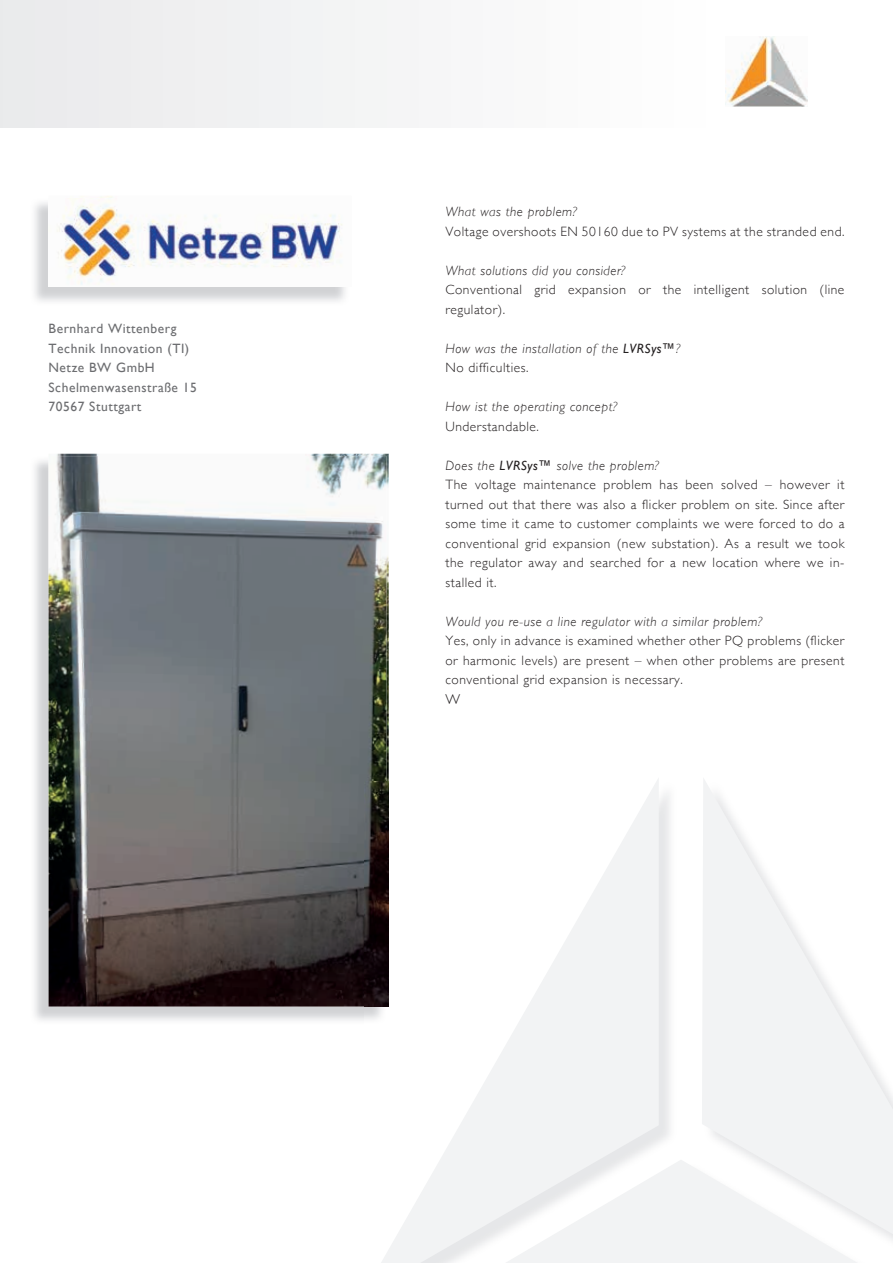
<style>
.page{position:relative;width:893px;height:1263px;background:#fff}
.page>*{position:absolute;margin:0;border:0;box-sizing:border-box;transform-origin:0 0}
.t1{font:300 14.25px "Gill Sans";color:#231f20}
.t2{font:300 13.5px/19.5px "Gill Sans";letter-spacing:.04em;color:#231f20}
.t3{font:italic 300 13.5px/19.5px "Gill Sans";letter-spacing:.04em;color:#231f20}
.t4{font:13.5px/19.5px "Gill Sans";letter-spacing:.04em;color:#6c6d70}
.s1{font-weight:400}
.s2{font-style:normal}
.s3{font-style:italic}
.s4{font-weight:400;font-style:italic}
</style>
<div class="page">
<div style="left:0;top:0;width:725px;height:128px;background:#f4f5f5"></div>
<svg style="left:381px;top:779px;width:512px;height:484px;fill:#f2f3f4"></svg>
<img style="left:726px;top:36px;width:82px;height:70px">
<img style="left:49px;top:198px;width:295px;height:88px">
<img style="left:34px;top:460px;width:331px;height:561px">
<img style="left:365px;top:1006px;width:21px;height:19px">
<img style="left:386px;top:781px;width:3px;height:225px">
<img style="left:49px;top:456px;width:337px;height:550px">
<p class="t4" style="left:49px;top:319px;width:150px">Bernhard Wittenberg<br>Technik Innovation (TI)<br>Netze BW GmbH<br>Schelmenwasenstraße 15<br>70567 Stuttgart</p>
<p class="t3" style="left:445px;top:202px;width:133px">What was the problem?</p>
<p class="t2" style="left:445px;top:221px;width:401px">Voltage overshoots EN 50160 due to PV systems at the stranded end.</p>
<p class="t3" style="left:445px;top:260px;width:181px">What solutions did you consider?</p>
<p class="t2" style="left:445px;top:279px;width:400px">Conventional grid expansion or the intelligent solution (line regulator).</p>
<p class="t3" style="left:445px;top:338px;width:236px">How was the installation of the <span class="s1">LVRSys™</span>?<br><span class="s2">No difficulties.</span></p>
<p class="t3" style="left:445px;top:397px;width:173px">How ist the operating concept?</p>
<p class="t2" style="left:445px;top:416px;width:95px">Understandable.</p>
<p class="t2" style="left:445px;top:455px;width:401px"><span class="s3">Does the</span> <span class="s4">LVRSys™</span> <span class="s3">solve the problem?<br></span>The voltage maintenance problem has been solved – however it turned out that there was also a flicker problem on site. Since after some time it came to customer complaints we were forced to do a conventional grid expansion (new substation). As a result we took the regulator away and searched for a new location where we in&shy;stalled it.</p>
<p class="t3" style="left:445px;top:611px;width:318px">Would you re-use a line regulator with a similar problem?</p>
<p class="t2" style="left:445px;top:630px;width:400px;text-align:justify">Yes, only in advance is examined whether other PQ problems (flicker or harmonic levels) are present – when other problems are present conventional grid expansion is necessary.</p>
<p class="t1" style="left:445px;top:688px;width:16px">W</p>
</div>
